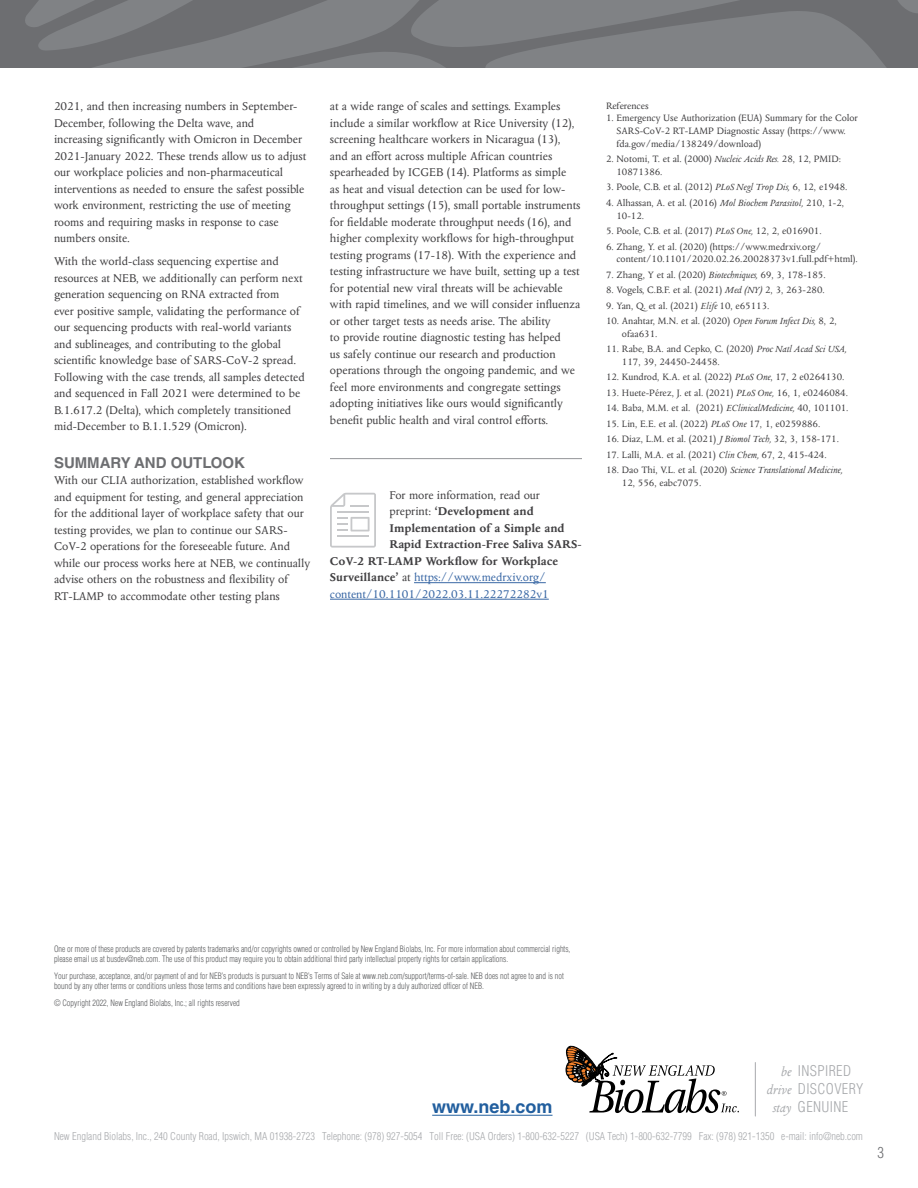
<style>
.page{position:relative;width:918px;height:1188px;background:#fff}
.page>*{position:absolute;margin:0;border:0;box-sizing:border-box;transform-origin:0 0}
.t1{font:700 18px "Helvetica LT Std";color:#215e9e}
.t2{font:700 15px "Helvetica LT Std";color:#6d6e71}
.t3{font:300 condensed 15px "Helvetica LT Std";color:#6d6e71}
.t4{font:300 condensed 14.4px "Helvetica LT Std";letter-spacing:.025em;color:#a7a9ac}
.t5{font:12.75px/16.5px "Columbus MT Pro";color:#414042}
.t6{font:700 12.75px "Columbus MT Pro";color:#414042}
.t7{font:12.75px "Columbus MT Pro";color:#3a68a5}
.t8{font:10.5px/12.8px "Columbus MT Pro";color:#414042}
.t9{font:300 condensed 10.5px "Helvetica LT Std";color:#a7a9ac}
.t10{font:300 condensed 8.7px/10.2px "Helvetica LT Std";color:#58595b;scale:.95 1}
.s1{font-weight:400}
.s2{font-weight:700;color:#414042}
.s3{color:#414042}
.s4{font-style:italic}
.s5{font-family:"Columbus MT Pro";font-weight:400;font-style:italic;font-stretch:normal}
</style>
<div class="page">
<svg style="left:0;top:0;width:918px;height:68px;fill:#808285"></svg>
<svg style="left:565px;top:1046px;width:174px;height:67px"></svg>
<hr style="left:755px;top:1063px;width:1px;height:53px;background:#a7a9ac">
<hr style="left:432px;top:1115px;width:121px;height:1px;background:#215e9e">
<hr style="left:330px;top:458px;width:252px;height:1px;background:#939598">
<hr style="left:414px;top:582px;width:132px;height:1px;background:#3a68a5">
<hr style="left:330px;top:599px;width:219px;height:1px;background:#3a68a5">
<svg style="left:330px;top:493px;width:46px;height:55px"></svg>
<p class="t5" style="left:54px;top:98px;width:254px">2021, and then increasing numbers in September-December, following the Delta wave, and<br>increasing significantly with Omicron in December 2021-January 2022. These trends allow us to adjust our workplace policies and non-pharmaceutical interventions as needed to ensure the safest possible work environment, restricting the use of meeting rooms and requiring masks in response to case numbers onsite.</p>
<p class="t5" style="left:54px;top:253px;width:252px">With the world-class sequencing expertise and resources at NEB, we additionally can perform next generation sequencing on RNA extracted from<br>ever positive sample, validating the performance of our sequencing products with real-world variants and sublineages, and contributing to the global scientific knowledge base of SARS-CoV-2 spread.<br>Following with the case trends, all samples detected and sequenced in Fall 2021 were determined to be B.1.617.2 (Delta), which completely transitioned mid-December to B.1.1.529 (Omicron).</p>
<p class="t2" style="left:54px;top:453px;width:193px">SUMMARY AND OUTLOOK</p>
<p class="t5" style="left:54px;top:472px;width:258px">With our CLIA authorization, established workflow and equipment for testing, and general appreciation for the additional layer of workplace safety that our testing provides, we plan to continue our SARS-CoV-2 operations for the foreseeable future. And while our process works here at NEB, we continually advise others on the robustness and flexibility of RT-LAMP to accommodate other testing plans</p>
<p class="t5" style="left:330px;top:98px;width:252px">at a wide range of scales and settings. Examples include a similar workflow at Rice University (12), screening healthcare workers in Nicaragua (13), and an effort across multiple African countries spearheaded by ICGEB (14). Platforms as simple<br>as heat and visual detection can be used for low&shy;throughput settings (15), small portable instruments for fieldable moderate throughput needs (16), and higher complexity workflows for high-throughput testing programs (17-18). With the experience and testing infrastructure we have built, setting up a test for potential new viral threats will be achievable with rapid timelines, and we will consider influenza or other target tests as needs arise. The ability<br>to provide routine diagnostic testing has helped<br>us safely continue our research and production operations through the ongoing pandemic, and we feel more environments and congregate settings adopting initiatives like ours would significantly benefit public health and viral control efforts.</p>
<p class="t5" style="left:390px;top:487px;width:152px">For more information, read our</p>
<p class="t6" style="left:390px;top:505px;width:146px"><span class="s1">preprint:</span> ‘Development and</p>
<p class="t6" style="left:390px;top:521px;width:177px">Implementation of a Simple and</p>
<p class="t6" style="left:390px;top:538px;width:194px">Rapid Extraction-Free Saliva SARS-</p>
<p class="t6" style="left:330px;top:554px;width:230px">CoV-2 RT-LAMP Workflow for Workplace</p>
<p class="t7" style="left:330px;top:571px;width:217px"><span class="s2">Surveillance’</span> <span class="s3">at</span> https://www.medrxiv.org/</p>
<p class="t7" style="left:330px;top:587px;width:220px">content/10.1101/2022.03.11.22272282v1</p>
<p class="t8" style="left:606px;top:99px;width:44px">References</p>
<p class="t8" style="left:617px;top:112px;width:243px;text-indent:-11px">1. Emergency Use Authorization (EUA) Summary for the Color<br>SARS-CoV-2 RT-LAMP Diagnostic Assay (https://www. fda.gov/media/138249/download)</p>
<p class="t8" style="left:617px;top:153px;width:226px;text-indent:-11px">2. Notomi, T. et al. (2000) <span class="s4">Nucleic Acids Res.</span> 28, 12, PMID:<br>10871386.</p>
<p class="t8" style="left:606px;top:181px;width:243px">3. Poole, C.B. et al. (2012) <span class="s4">PLoS Negl Trop Dis,</span> 6, 12, e1948.</p>
<p class="t8" style="left:617px;top:196px;width:229px;text-indent:-11px">4. Alhassan, A. et al. (2016) <span class="s4">Mol Biochem Parasitol,</span> 210, 1-2,<br>10-12.</p>
<p class="t8" style="left:606px;top:225px;width:217px">5. Poole, C.B. et al. (2017) <span class="s4">PLoS One,</span> 12, 2, e016901.</p>
<p class="t8" style="left:617px;top:240px;width:243px;text-indent:-11px">6. Zhang, Y. et al. (2020) (https://www.medrxiv.org/ content/10.1101/2020.02.26.20028373v1.full.pdf+html).</p>
<p class="t8" style="left:606px;top:268px;width:221px">7. Zhang, Y et al. (2020) <span class="s4">Biotechniques,</span> 69, 3, 178-185.</p>
<p class="t8" style="left:606px;top:284px;width:220px">8. Vogels, C.B.F. et al. (2021) <span class="s4">Med (NY)</span> 2, 3, 263-280.</p>
<p class="t8" style="left:606px;top:299px;width:165px">9. Yan, Q. et al. (2021) <span class="s4">Elife</span> 10, e65113.</p>
<p class="t8" style="left:622px;top:315px;width:216px;text-indent:-16px">10. Anahtar, M.N. et al. (2020) <span class="s4">Open Forum Infect Dis,</span> 8, 2, ofaa631.</p>
<p class="t8" style="left:622px;top:343px;width:226px;text-indent:-16px">11. Rabe, B.A. and Cepko, C. (2020) <span class="s4">Proc Natl Acad Sci USA,<br></span>117, 39, 24450-24458.</p>
<p class="t8" style="left:606px;top:371px;width:240px">12. Kundrod, K.A. et al. (2022) <span class="s4">PLoS One</span>, 17, 2 e0264130.</p>
<p class="t8" style="left:606px;top:386px;width:244px">13. Huete-Pérez, J. et al. (2021) <span class="s4">PLoS One,</span> 16, 1, e0246084.</p>
<p class="t8" style="left:606px;top:402px;width:244px">14. Baba, M.M. et al. (2021) <span class="s4">EClinicalMedicine,</span> 40, 101101.</p>
<p class="t8" style="left:606px;top:417px;width:216px">15. Lin, E.E. et al. (2022) <span class="s4">PLoS One</span> 17, 1, e0259886.</p>
<p class="t8" style="left:606px;top:433px;width:235px">16. Diaz, L.M. et al. (2021) <span class="s4">J Biomol Tech,</span> 32, 3, 158-171.</p>
<p class="t8" style="left:606px;top:448px;width:222px">17. Lalli, M.A. et al. (2021) <span class="s4">Clin Chem,</span> 67, 2, 415-424.</p>
<p class="t8" style="left:622px;top:464px;width:222px;text-indent:-16px">18. Dao Thi, V.L. et al. (2020) <span class="s4">Science Translational Medicine,<br></span>12, 556, eabc7075.</p>
<p class="t10" style="left:54px;top:944px;width:545px">One or more of these products are covered by patents trademarks and/or copyrights owned or controlled by New England Biolabs, Inc. For more information about commercial rights, please email us at busdev@neb.com. The use of this product may require you to obtain additional third party intellectual property rights for certain applications.</p>
<p class="t10" style="left:54px;top:971px;width:538px">Your purchase, acceptance, and/or payment of and for NEB’s products is pursuant to NEB’s Terms of Sale at www.neb.com/support/terms-of-sale. NEB does not agree to and is not bound by any other terms or conditions unless those terms and conditions have been expressly agreed to in writing by a duly authorized officer of NEB.</p>
<p class="t10" style="left:54px;top:998px;width:197px">© Copyright 2022, New England Biolabs, Inc.; all rights reserved</p>
<p class="t4" style="left:781px;top:1062px;width:72px"><span class="s5">be</span> INSPIRED</p>
<p class="t4" style="left:766px;top:1080px;width:99px"><span class="s5">drive</span> DISCOVERY</p>
<p class="t4" style="left:772px;top:1098px;width:78px"><span class="s5">stay</span> GENUINE</p>
<p class="t9" style="left:54px;top:1130px;width:810px">New England Biolabs, Inc., 240 County Road, Ipswich, MA 01938-2723 Telephone: (978) 927-5054 Toll Free: (USA Orders) 1-800-632-5227 (USA Tech) 1-800-632-7799 Fax: (978) 921-1350 e-mail: info@neb.com</p>
<h1 class="t1" style="left:432px;top:1096px;width:122px">www.neb.com</h1>
<p class="t3" style="left:878px;top:1143px;width:8px">3</p>
</div>
